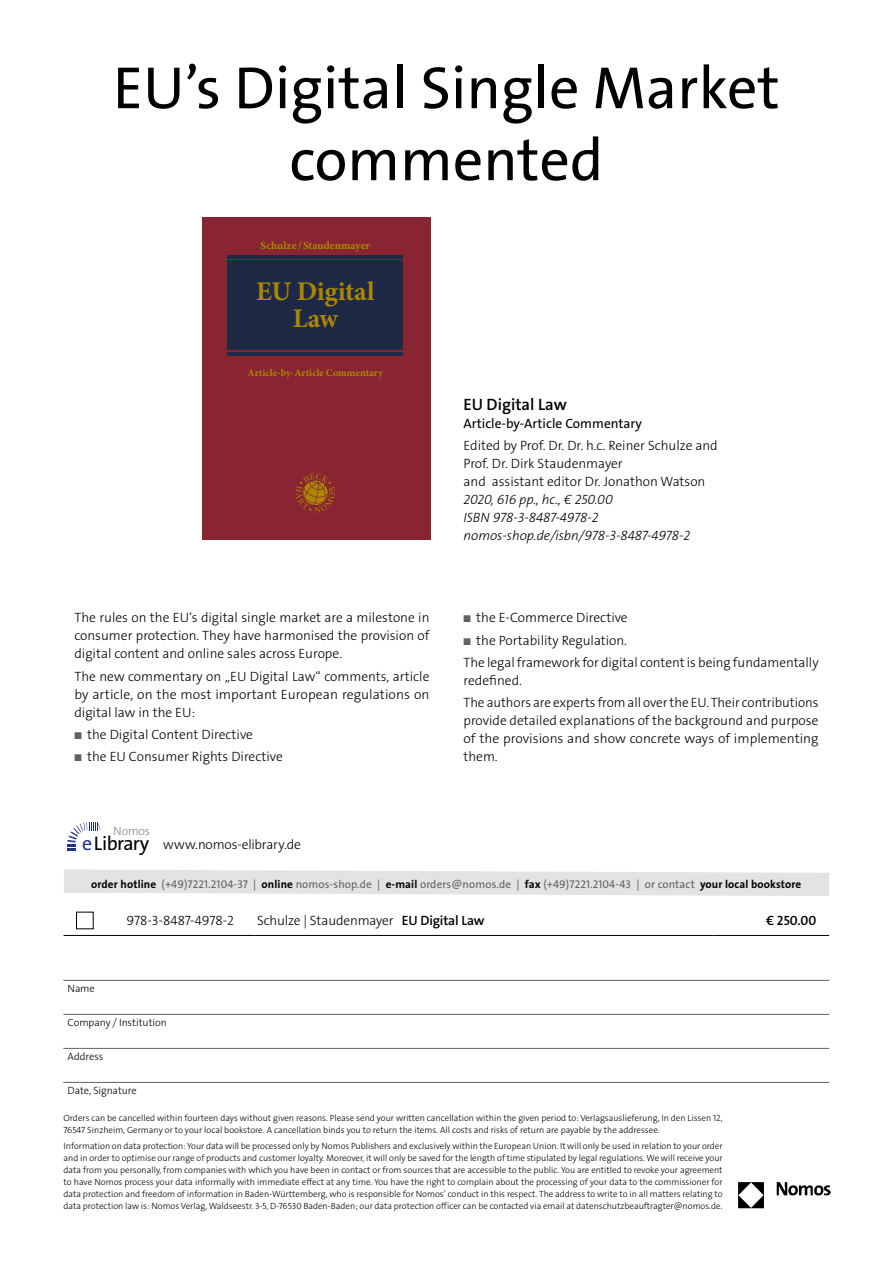
<style>
.page{position:relative;width:893px;height:1263px;background:#fff}
.page>*{position:absolute;margin:0;border:0;box-sizing:border-box;transform-origin:0 0}
.t1{font:60px/72px "The Sans Os F";color:#000;text-align:center}
.t2{font:700 27px/27px "Minion Pro";letter-spacing:-.015em;color:#ab8700;text-align:center}
.t3{font:19.8px "The Sans Os F";letter-spacing:-.03em;color:#000}
.t4{font:600 16.5px "The Sans Os F";color:#000}
.t5{font:300 13.5px/18px "The Sans Os F";color:#000}
.t6{font:italic 300 13.5px/18px "The Sans Os F";color:#000}
.t7{font:13.5px "The Sans Os F";color:#000}
.t8{font:600 13.5px "The Sans Os F";color:#000}
.t9{font:300 12.15px "The Sans Os F";letter-spacing:-.02em;color:#868786}
.t10{font:11.25px "The Sans Os F";letter-spacing:.01em;color:#626261}
.t11{font:700 11.25px "Minion Pro";color:#ab8700}
.t12{font:300 10.5px "The Sans Os F";letter-spacing:-.01em;color:#000}
.t13{font:700 10.2px "Minion Pro";color:#ab8700}
.t14{font:300 9px/12px "The Sans Os F";color:#000}
.s1{color:#626261}
.s2{color:#243282}
.s3{font-weight:700;color:#000}
.s4{font-weight:600}
</style>
<div class="page">
<hr style="left:63px;top:980px;width:766px;height:1px;background:#626261">
<hr style="left:63px;top:1014px;width:766px;height:1px;background:#626261">
<hr style="left:63px;top:1048px;width:766px;height:1px;background:#626261">
<hr style="left:63px;top:1082px;width:766px;height:1px;background:#626261">
<img style="left:738px;top:1182px;width:92px;height:27px">
<hr style="left:64px;top:935px;width:42px;height:1px;background:#000">
<hr style="left:106px;top:935px;width:148px;height:1px;background:#000">
<hr style="left:254px;top:935px;width:459px;height:1px;background:#000">
<hr style="left:713px;top:935px;width:116px;height:1px;background:#000">
<div style="left:76px;top:912px;width:17px;height:17px;border:1px solid #000"></div>
<svg style="left:64px;top:869px;width:765px;height:27px;background:#e6e6e6"></svg>
<svg style="left:67px;top:822px;width:34px;height:28px"></svg>
<div style="left:202px;top:217px;width:228px;height:322px;background:#892532"></div>
<hr style="left:227px;top:352px;width:176px;height:4px;background:#1e2945">
<div style="left:227px;top:260px;width:176px;height:90px;background:#1e2945"></div>
<hr style="left:227px;top:255px;width:176px;height:3px;background:#1e2945">
<svg style="left:296px;top:473px;width:39px;height:40px"></svg>
<h1 class="t1" style="left:113px;top:52px;width:668px">EU’s Digital Single Market commented</h1>
<p class="t11" style="left:261px;top:237px;width:111px">Schulze /Staudenmayer</p>
<h2 class="t2" style="left:256px;top:278px;width:120px">EU Digital<br>Law</h2>
<p class="t13" style="left:248px;top:366px;width:137px">Article-by-Article Commentary</p>
<h3 class="t5" style="left:74px;top:609px;width:357px;text-align:justify">The rules on the EU‘s digital single market are a milestone in consumer protection. They have harmonised the provision of digital content and online sales across Europe.</h3>
<h3 class="t5" style="left:74px;top:667px;width:357px;text-align:justify">The new commentary on „EU Digital Law“ comments, article by article, on the most important European regulations on digital law in the EU:</h3>
<h3 class="t5" style="left:74px;top:725px;width:180px"><span class="s1">■</span> the Digital Content Directive</h3>
<h3 class="t5" style="left:74px;top:748px;width:210px"><span class="s1">■</span> the EU Consumer Rights Directive</h3>
<h3 class="t9" style="left:113px;top:823px;width:38px">Nomos</h3>
<h3 class="t3" style="left:82px;top:831px;width:69px"><span class="s2">e</span>Library</h3>
<h3 class="t5" style="left:163px;top:835px;width:139px">www.nomos-elibrary.de</h3>
<h3 class="t4" style="left:463px;top:394px;width:105px">EU Digital Law</h3>
<h3 class="t7" style="left:463px;top:415px;width:180px">Article-by-Article Commentary</h3>
<h3 class="t5" style="left:463px;top:437px;width:256px">Edited by Prof. Dr. Dr. h.c. Reiner Schulze and<br>Prof. Dr. Dirk Staudenmayer<br>and assistant editor Dr. Jonathon Watson</h3>
<h3 class="t6" style="left:463px;top:491px;width:228px">2020, 616 pp., hc., € 250.00<br>ISBN 978-3-8487-4978-2 nomos-shop.de/isbn/978-3-8487-4978-2</h3>
<h3 class="t5" style="left:463px;top:609px;width:166px"><span class="s1">■</span> the E-Commerce Directive</h3>
<h3 class="t5" style="left:463px;top:629px;width:357px;line-height:22.2px"><span class="s1">■</span> the Portability Regulation.<br>The legal framework for digital content is being fundamentally</h3>
<h3 class="t5" style="left:463px;top:669px;width:356px;line-height:22.2px">redefined.<br>The authors are experts from all over the EU. Their contributions</h3>
<h3 class="t5" style="left:463px;top:712px;width:357px;text-align:justify">provide detailed explanations of the background and purpose of the provisions and show concrete ways of implementing them.</h3>
<p class="t10" style="left:91px;top:876px;width:712px"><span class="s3">order hotline</span> (+49)7221.2104-37 | <span class="s3">online</span> nomos-shop.de | <span class="s3">e-mail</span> orders@nomos.de | <span class="s3">fax</span> (+49)7221.2104-43 | or contact <span class="s3">your local bookstore</span></p>
<h3 class="t5" style="left:127px;top:912px;width:109px">978-3-8487-4978-2</h3>
<h3 class="t5" style="left:257px;top:912px;width:229px">Schulze | Staudenmayer <span class="s4">EU Digital Law</span></h3>
<h3 class="t8" style="left:766px;top:912px;width:52px">€ 250.00</h3>
<p class="t12" style="left:68px;top:982px;width:29px">Name</p>
<p class="t12" style="left:68px;top:1016px;width:101px">Company / Institution</p>
<p class="t12" style="left:68px;top:1050px;width:37px">Address</p>
<p class="t12" style="left:68px;top:1084px;width:71px">Date, Signature</p>
<p class="t14" style="left:64px;top:1111px;width:661px">Orders can be cancelled within fourteen days without given reasons. Please send your written cancellation within the given period to: Verlagsauslieferung, In den Lissen 12,<br>76547 Sinzheim, Germany or to your local bookstore. A cancellation binds you to return the items. All costs and risks of return are payable by the addressee.</p>
<p class="t14" style="left:64px;top:1140px;width:661px;text-align:justify">Information on data protection: Your data will be processed only by Nomos Publishers and exclusively within the European Union. It will only be used in relation to your order and in order to optimise our range of products and customer loyalty. Moreover, it will only be saved for the length of time stipulated by legal regulations. We will receive your data from you personally, from companies with which you have been in contact or from sources that are accessible to the public. You are entitled to revoke your agreement to have Nomos process your data informally with immediate effect at any time. You have the right to complain about the processing of your data to the commissioner for data protection and freedom of information in Baden-Württemberg, who is responsible for Nomos’ conduct in this respect. The address to write to in all matters relating to data protection law is: Nomos Verlag, Waldseestr. 3-5, D-76530 Baden-Baden; our data protection officer can be contacted via email at datenschutzbeauftragter@nomos.de.</p>
</div>
